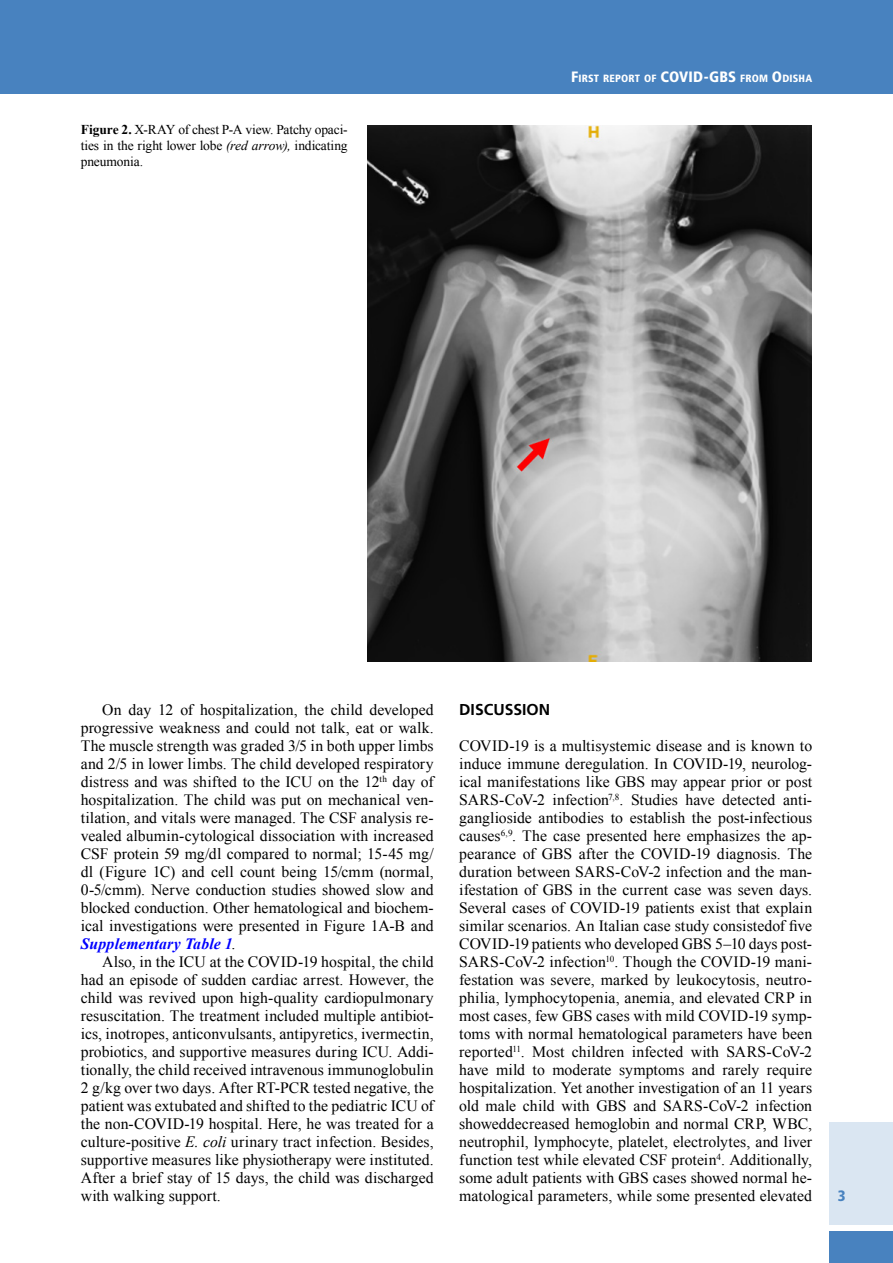
<style>
.page{position:relative;width:893px;height:1263px;background:#fff}
.page>*{position:absolute;margin:0;border:0;box-sizing:border-box;transform-origin:0 0}
.t1{font:15.75px/18px "Times New Roman";letter-spacing:.005em;color:#000;text-align:justify}
.t2{font:700 15.75px "Frutiger";color:#000}
.t3{font:900 condensed 15px "Frutiger";color:#4882bf}
.t4{font:13.5px/15.8px "Times New Roman";letter-spacing:-.015em;color:#000;text-align:justify}
.t5{font:900 condensed 10.5px "Frutiger";letter-spacing:.015em;color:#fff}
.s1{font-weight:700}
.s2{font-style:italic}
.s3{font-size:15px}
.s4{font-weight:700;font-style:italic;color:#00f}
</style>
<div class="page">
<div style="left:0;top:0;width:893px;height:94px;background:#4882bf"></div>
<div style="left:829px;top:1123px;width:64px;height:102px;background:#dae6f2"></div>
<div style="left:829px;top:1231px;width:64px;height:32px;background:#4882bf"></div>
<img style="left:367px;top:125px;width:445px;height:536px">
<p class="t4" style="left:81px;top:121px;width:268px"><span class="s1">Figure 2.</span> X-RAY of chest P-A view. Patchy opaci&shy;ties in the right lower lobe <span class="s2">(red arrow),</span> indicating pneumonia.</p>
<p class="t5" style="left:571px;top:72px;width:242px"><span class="s3">F</span>IRST REPORT OF <span class="s3">COVID-GBS</span> FROM <span class="s3">O</span>DISHA</p>
<p class="t1" style="left:81px;top:701px;width:354px;text-indent:21px">On day 12 of hospitalization, the child developed progressive weakness and could not talk, eat or walk.<br>The muscle strength was graded 3/5 in both upper limbs and 2/5 in lower limbs. The child developed respiratory distress and was shifted to the ICU on the 12<sup>th</sup> day of hospitalization. The child was put on mechanical ven&shy;tilation, and vitals were managed. The CSF analysis re&shy;vealed albumin-cytological dissociation with increased CSF protein 59 mg/dl compared to normal; 15-45 mg/ dl (Figure 1C) and cell count being 15/cmm (normal, 0-5/cmm). Nerve conduction studies showed slow and blocked conduction. Other hematological and biochem&shy;ical investigations were presented in Figure 1A-B and <span class="s4">Supplementary Table 1</span>.</p>
<p class="t1" style="left:81px;top:953px;width:354px;text-indent:21px">Also, in the ICU at the COVID-19 hospital, the child had an episode of sudden cardiac arrest. However, the child was revived upon high-quality cardiopulmonary resuscitation. The treatment included multiple antibiot&shy;ics, inotropes, anticonvulsants, antipyretics, ivermectin, probiotics, and supportive measures during ICU. Addi&shy;tionally, the child received intravenous immunoglobulin 2 g/kg over two days. After RT-PCR tested negative, the patient was extubated and shifted to the pediatric ICU of the non-COVID-19 hospital. Here, he was treated for a culture-positive <span class="s2">E. coli</span> urinary tract infection. Besides, supportive measures like physiotherapy were instituted.<br>After a brief stay of 15 days, the child was discharged with walking support.</p>
<p class="t2" style="left:459px;top:700px;width:93px">DISCUSSION</p>
<p class="t1" style="left:459px;top:737px;width:354px">COVID-19 is a multisystemic disease and is known to induce immune deregulation. In COVID-19, neurolog&shy;ical manifestations like GBS may appear prior or post SARS-CoV-2 infection<sup>7,8</sup>. Studies have detected anti&shy;ganglioside antibodies to establish the post-infectious causes<sup>6,9</sup>. The case presented here emphasizes the ap&shy;pearance of GBS after the COVID-19 diagnosis. The duration between SARS-CoV-2 infection and the man&shy;ifestation of GBS in the current case was seven days.<br>Several cases of COVID-19 patients exist that explain similar scenarios. An Italian case study consistedof five COVID-19 patients who developed GBS 5–10 days post-SARS-CoV-2 infection<sup>10</sup>. Though the COVID-19 mani&shy;festation was severe, marked by leukocytosis, neutro&shy;philia, lymphocytopenia, anemia, and elevated CRP in most cases, few GBS cases with mild COVID-19 symp&shy;toms with normal hematological parameters have been reported<sup>11</sup>. Most children infected with SARS-CoV-2 have mild to moderate symptoms and rarely require hospitalization. Yet another investigation of an 11 years old male child with GBS and SARS-CoV-2 infection showeddecreased hemoglobin and normal CRP, WBC, neutrophil, lymphocyte, platelet, electrolytes, and liver function test while elevated CSF protein<sup>4</sup>. Additionally, some adult patients with GBS cases showed normal he&shy;matological parameters, while some presented elevated</p>
<p class="t3" style="left:838px;top:1187px;width:9px">3</p>
</div>
